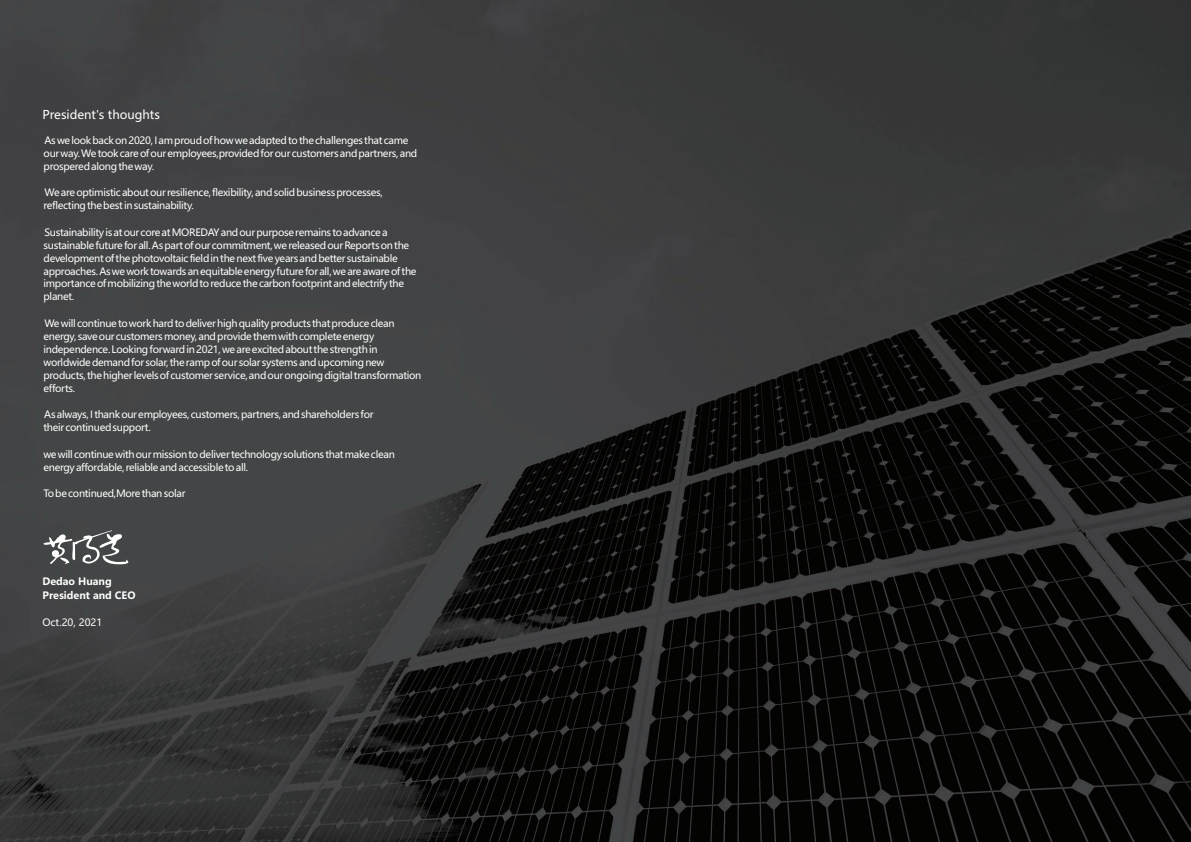
<style>
.page{position:relative;width:1191px;height:842px;background:#fff}
.page>*{position:absolute;margin:0;border:0;box-sizing:border-box;transform-origin:0 0}
.t1{font:12px "Microsoft Ya Hei";color:#fff}
.t2{font:10px/12.9px "Microsoft Ya Hei";letter-spacing:-.03em;color:#fff}
.t3{font:700 10px/14px "Microsoft Ya Hei";color:#fff}
.t4{font:10px "Microsoft Ya Hei";color:#fff}
</style>
<div class="page">
<img style="left:0;top:0;width:1190px;height:842px">
<svg style="left:43px;top:530px;width:85px;height:35px"></svg>
<p class="t1" style="left:42px;top:109px;width:119px">President's thoughts</p>
<p class="t2" style="left:44px;top:135px;width:375px">As we look back on 2020, I am proud of how we adapted to the challenges that came our way. We took care of our employees,provided for our customers and partners, and prospered along the way.</p>
<p class="t2" style="left:44px;top:187px;width:341px">We are optimistic about our resilience, flexibility, and solid business processes, reflecting the best in sustainability.</p>
<p class="t2" style="left:44px;top:226px;width:374px">Sustainability is at our core at MOREDAY and our purpose remains to advance a sustainable future for all. As part of our commitment, we released our Reports on the development of the photovoltaic field in the next five years and better sustainable approaches. As we work towards an equitable energy future for all, we are aware of the importance of mobilizing the world to reduce the carbon footprint and electrify the planet.</p>
<p class="t2" style="left:43px;top:318px;width:379px">We will continue to work hard to deliver high quality products that produce clean energy, save our customers money, and provide them with complete energy independence. Looking forward in 2021, we are excited about the strength in worldwide demand for solar, the ramp of our solar systems and upcoming new products, the higher levels of customer service, and our ongoing digital transformation efforts.</p>
<p class="t2" style="left:43px;top:408px;width:331px;line-height:13.2px">As always, I thank our employees, customers, partners, and shareholders for their continued support.</p>
<p class="t2" style="left:43px;top:448px;width:353px;line-height:13.2px">we will continue with our mission to deliver technology solutions that make clean energy affordable, reliable and accessible to all.</p>
<p class="t2" style="left:43px;top:488px;width:144px">To be continued,More than solar</p>
<p class="t3" style="left:42px;top:576px;width:95px">Dedao Huang<br>President and CEO</p>
<p class="t4" style="left:42px;top:618px;width:61px">Oct.20, 2021</p>
</div>
